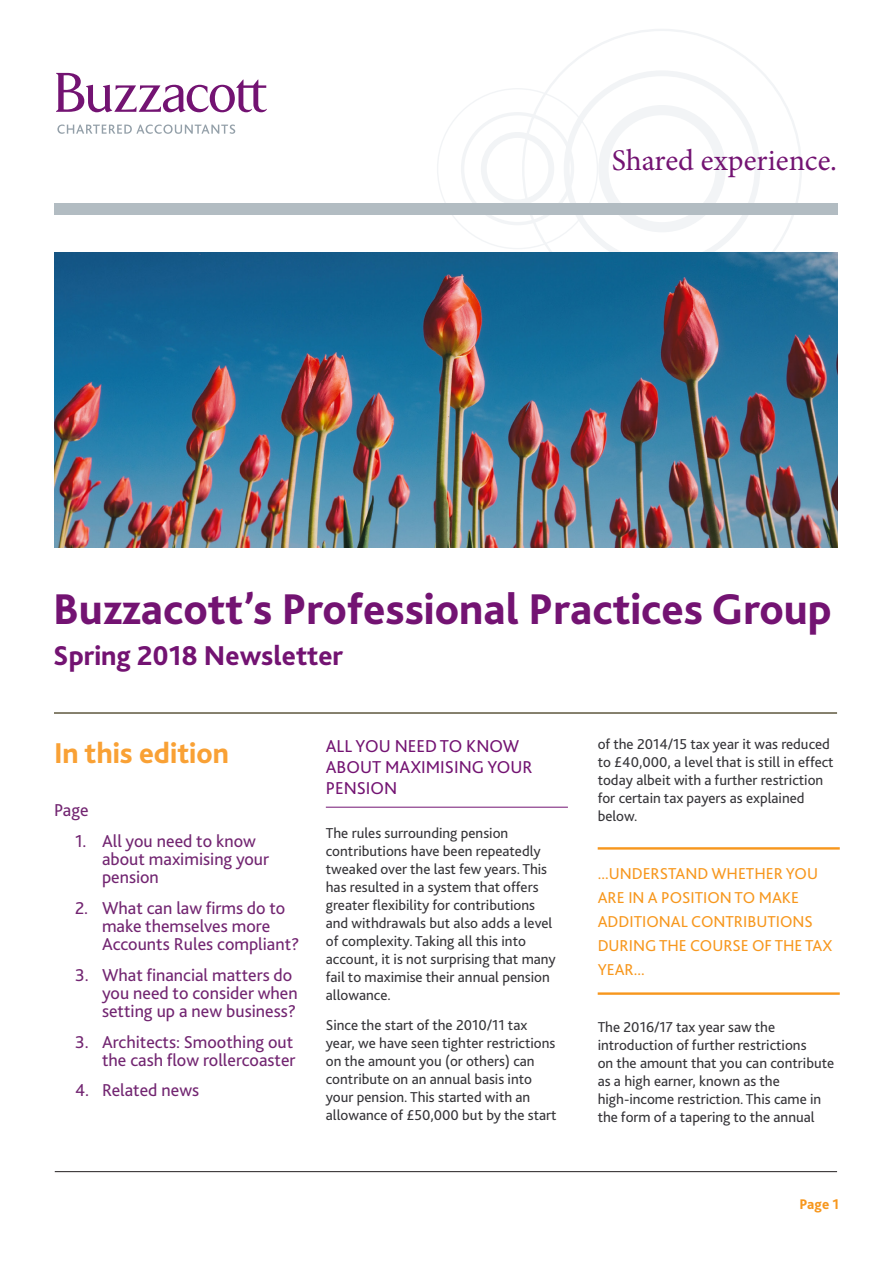
<style>
.page{position:relative;width:893px;height:1263px;background:#fff}
.page>*{position:absolute;margin:0;border:0;box-sizing:border-box;transform-origin:0 0}
.Title_Document_Purpl{font:800 45px "Bliss 2";color:#731372}
.t1{font:30px "Minion Pro";color:#731372}
.Insight_body_copy{font:800 30px "Bliss 2";color:#f9a135}
.Title_Document_Purpl-2{font:800 28.5px "Bliss 2";color:#731372}
.t2{font:18px/18px "Bliss 2";color:#722571}
.Heading_1{font:18px/21px "Bliss 2";color:#731372}
.Jump_out_Orange{font:16.5px/24px "Bliss 2";color:#f7971d}
.Insight_body_copy-2{font:15px/18px "Bliss 2";color:#363539}
.t3{font:800 14.7px "Bliss 2";color:#f7971d}
</style>
<div class="page">
<svg style="left:564px;top:29px;width:238px;height:223px"></svg>
<svg style="left:437px;top:70px;width:323px;height:182px"></svg>
<div style="left:54px;top:204px;width:783px;height:11px;background:#b2bcc2"></div>
<svg style="left:56px;top:73px;width:211px;height:39px"></svg>
<svg style="left:57px;top:125px;width:178px;height:9px"></svg>
<hr style="left:55px;top:1171px;width:782px;height:1px;background:#231f20">
<img style="left:54px;top:252px;width:783px;height:295px">
<hr style="left:326px;top:807px;width:242px;height:1px;background:#731372">
<hr style="left:598px;top:847px;width:242px;height:3px;background:#f7971d">
<hr style="left:598px;top:992px;width:242px;height:3px;background:#f7971d">
<hr style="left:54px;top:712px;width:783px;height:2px;background:#5f583f">
<h2 class="t1" style="left:612px;top:141px;width:227px">Shared experience.</h2>
<p class="Title_Document_Purpl" style="left:53px;top:581px;width:780px">Buzzacott’s Professional Practices Group</p>
<p class="Title_Document_Purpl-2" style="left:53px;top:638px;width:292px">Spring 2018 Newsletter</p>
<p class="Insight_body_copy" style="left:54px;top:734px;width:176px">In this edition</p>
<p class="Heading_1" style="left:326px;top:735px;width:208px">ALL YOU NEED TO KNOW<br>ABOUT MAXIMISING YOUR<br>PENSION</p>
<p class="Insight_body_copy-2" style="left:326px;top:823px;width:231px">The rules surrounding pension contributions have been repeatedly tweaked over the last few years. This has resulted in a system that offers greater flexibility for contributions and withdrawals but also adds a level of complexity. Taking all this into account, it is not surprising that many fail to maximise their annual pension allowance.</p>
<p class="Insight_body_copy-2" style="left:326px;top:1016px;width:232px">Since the start of the 2010/11 tax year, we have seen tighter restrictions on the amount you (or others) can contribute on an annual basis into your pension. This started with an allowance of £50,000 but by the start</p>
<p class="t2" style="left:54px;top:800px;width:36px">Page</p>
<p class="t2" style="left:102px;top:832px;width:169px;text-indent:-27px">1. All you need to know about maximising your pension</p>
<p class="t2" style="left:102px;top:899px;width:199px;text-indent:-27px">2. What can law firms do to make themselves more<br>Accounts Rules compliant?</p>
<p class="t2" style="left:102px;top:965px;width:197px;text-indent:-27px">3. What financial matters do you need to consider when setting up a new business?</p>
<p class="t2" style="left:75px;top:1032px;width:222px;text-align:right">3. Architects: Smoothing out the cash flow rollercoaster</p>
<p class="t2" style="left:75px;top:1081px;width:126px">4. Related news</p>
<p class="Insight_body_copy-2" style="left:598px;top:735px;width:238px">of the 2014/15 tax year it was reduced to £40,000, a level that is still in effect today albeit with a further restriction for certain tax payers as explained below.</p>
<p class="Jump_out_Orange" style="left:598px;top:861px;width:236px">...UNDERSTAND WHETHER YOU<br>ARE IN A POSITION TO MAKE<br>ADDITIONAL CONTRIBUTIONS<br>DURING THE COURSE OF THE TAX<br>YEAR...</p>
<p class="Insight_body_copy-2" style="left:598px;top:1017px;width:238px">The 2016/17 tax year saw the introduction of further restrictions<br>on the amount that you can contribute as a high earner, known as the high-income restriction. This came in the form of a tapering to the annual</p>
<p class="t3" style="left:799px;top:1195px;width:41px">Page 1</p>
</div>
